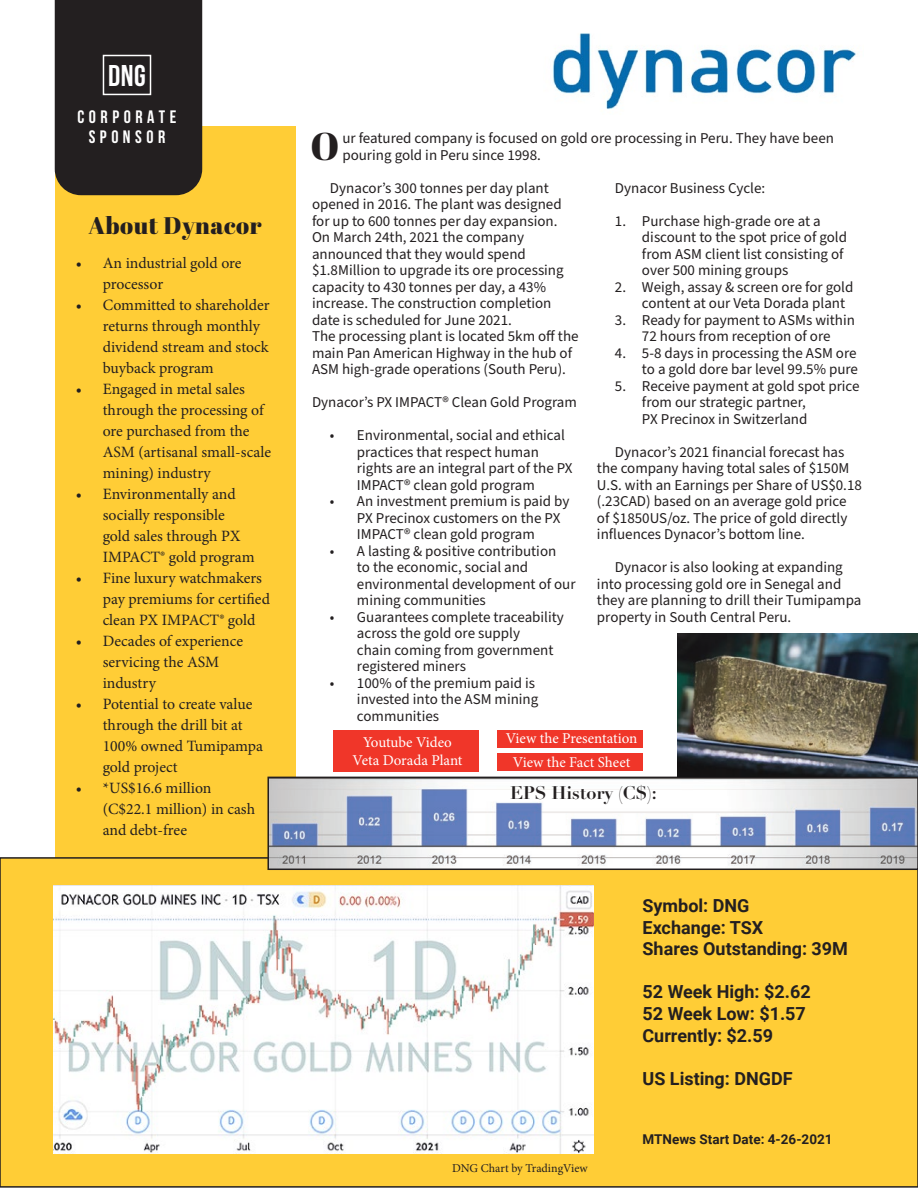
<style>
.page{position:relative;width:918px;height:1188px;background:#fff}
.page>*{position:absolute;margin:0;border:0;box-sizing:border-box;transform-origin:0 0}
.Paragraph___drop_cap{font:38.55px "Abril Fatface";color:#231f20}
.t1{font:700 30px "Bebas Neue";color:#fff}
.Title_2{font:24px "Abril Fatface";letter-spacing:.02em;color:#231f20}
.t2{font:700 18px "Roboto";color:#231f20}
.t3{font:700 18px "Bebas Neue";letter-spacing:.25em;color:#fff}
.t4{font:700 18px "Didot LT Pro";color:#231f20}
.t5{font:15.75px/21px "Minion Pro";color:#231f20}
.Paragraph___tab{font:15px/16.5px "Source Sans Pro";color:#231f20}
.Paragraph___drop_cap-2{font:15px/16.5px "Source Sans Pro";color:#231f20}
.t6{font:15px/18px "Minion Pro";color:#fff;text-align:center}
.t7{font:700 13.5px "Roboto";color:#231f20}
.t8{font:12px "Minion Pro";color:#231f20}
</style>
<div class="page">
<div style="left:55px;top:126px;width:240px;height:1008px;background:#ffcd36"></div>
<div style="left:54px;top:0;width:149px;height:196px;background:#231f20"></div>
<div style="left:103px;top:55px;width:48px;height:40px;border:2px solid #fff"></div>
<img style="left:552px;top:33px;width:304px;height:77px">
<div style="left:0;top:858px;width:918px;height:329px;background:#ffcd36"></div>
<img style="left:54px;top:885px;width:540px;height:268px">
<img style="left:270px;top:780px;width:645px;height:87px">
<div style="left:267px;top:777px;width:651px;height:93px;border:2px solid #231f20"></div>
<img style="left:677px;top:633px;width:241px;height:144px">
<div style="left:497px;top:730px;width:146px;height:18px;background:#f03629"></div>
<div style="left:497px;top:753px;width:146px;height:18px;background:#f03629"></div>
<div style="left:333px;top:730px;width:145px;height:41px;background:#f03629"></div>
<p class="t1" style="left:108px;top:59px;width:39px">DNG</p>
<p class="t3" style="left:78px;top:107px;width:100px">CORPORATE</p>
<p class="t3" style="left:89px;top:127px;width:78px">SPONSOR</p>
<p class="Title_2" style="left:88px;top:209px;width:175px">About Dynacor</p>
<p class="t5" style="left:103px;top:252px;width:140px;text-indent:-27px">• An industrial gold ore processor</p>
<p class="t5" style="left:103px;top:294px;width:168px;text-indent:-27px">• Committed to shareholder returns through monthly dividend stream and stock buyback program</p>
<p class="t5" style="left:103px;top:378px;width:170px;text-indent:-27px">• Engaged in metal sales through the processing of ore purchased from the<br>ASM (artisanal small-scale mining) industry</p>
<p class="t5" style="left:103px;top:483px;width:153px;text-indent:-27px">• Environmentally and socially responsible gold sales through PX<br>IMPACT® gold program</p>
<p class="t5" style="left:103px;top:567px;width:169px;text-indent:-27px">• Fine luxury watchmakers pay premiums for certified clean PX IMPACT® gold</p>
<p class="t5" style="left:103px;top:630px;width:142px;text-indent:-27px">• Decades of experience servicing the ASM industry</p>
<p class="t5" style="left:103px;top:693px;width:162px;text-indent:-27px">• Potential to create value through the drill bit at<br>100% owned Tumipampa gold project</p>
<p class="t5" style="left:103px;top:777px;width:154px;text-indent:-27px">• *US$16.6 million (C$22.1 million) in cash and debt-free</p>
<p class="Paragraph___drop_cap" style="left:310px;top:119px;width:30px">O</p>
<p class="Paragraph___drop_cap-2" style="left:342px;top:130px;width:493px">ur featured company is focused on gold ore processing in Peru. They have been pouring gold in Peru since 1998.</p>
<p class="Paragraph___tab" style="left:312px;top:180px;width:268px;text-indent:18px">Dynacor’s 300 tonnes per day plant opened in 2016. The plant was designed for up to 600 tonnes per day expansion.<br>On March 24th, 2021 the company announced that they would spend $1.8Million to upgrade its ore processing capacity to 430 tonnes per day, a 43% increase. The construction completion date is scheduled for June 2021.<br>The processing plant is located 5km off the main Pan American Highway in the hub of ASM high-grade operations (South Peru).</p>
<p class="Paragraph___tab" style="left:312px;top:394px;width:266px">Dynacor’s PX IMPACT® Clean Gold Program</p>
<p class="Paragraph___tab" style="left:357px;top:427px;width:217px;text-indent:-27px">• Environmental, social and ethical practices that respect human rights are an integral part of the PX<br>IMPACT® clean gold program</p>
<p class="Paragraph___tab" style="left:357px;top:493px;width:214px;text-indent:-27px">• An investment premium is paid by<br>PX Precinox customers on the PX<br>IMPACT® clean gold program</p>
<p class="Paragraph___tab" style="left:357px;top:543px;width:220px;text-indent:-27px">• A lasting &amp; positive contribution<br>to the economic, social and environmental development of our mining communities</p>
<p class="Paragraph___tab" style="left:357px;top:609px;width:208px;text-indent:-27px">• Guarantees complete traceability across the gold ore supply<br>chain coming from government registered miners</p>
<p class="Paragraph___tab" style="left:357px;top:675px;width:183px;text-indent:-27px">• 100% of the premium paid is invested into the ASM mining communities</p>
<p class="Paragraph___tab" style="left:615px;top:180px;width:152px">Dynacor Business Cycle:</p>
<p class="Paragraph___tab" style="left:642px;top:213px;width:207px;text-indent:-27px">1. Purchase high-grade ore at a discount to the spot price of gold from ASM client list consisting of over 500 mining groups</p>
<p class="Paragraph___tab" style="left:642px;top:279px;width:213px;text-indent:-27px">2. Weigh, assay &amp; screen ore for gold content at our Veta Dorada plant</p>
<p class="Paragraph___tab" style="left:615px;top:312px;width:241px;text-align:center">3. Ready for payment to ASMs within<br>72 hours from reception of ore</p>
<p class="Paragraph___tab" style="left:615px;top:345px;width:245px;text-align:right">4. 5-8 days in processing the ASM ore to a gold dore bar level 99.5% pure</p>
<p class="Paragraph___tab" style="left:642px;top:378px;width:219px;text-indent:-27px">5. Receive payment at gold spot price from our strategic partner,<br>PX Precinox in Switzerland</p>
<p class="Paragraph___tab" style="left:597px;top:444px;width:266px;text-indent:18px">Dynacor’s 2021 financial forecast has the company having total sales of $150M U.S. with an Earnings per Share of US$0.18 (.23CAD) based on an average gold price of $1850US/oz. The price of gold directly influences Dynacor’s bottom line.</p>
<p class="Paragraph___tab" style="left:597px;top:559px;width:266px;text-indent:18px">Dynacor is also looking at expanding into processing gold ore in Senegal and they are planning to drill their Tumipampa property in South Central Peru.</p>
<p class="t6" style="left:353px;top:733px;width:111px">Youtube Video<br>Veta Dorada Plant</p>
<p class="t6" style="left:506px;top:730px;width:133px">View the Presentation</p>
<p class="t6" style="left:513px;top:753px;width:119px">View the Fact Sheet</p>
<p class="t4" style="left:510px;top:781px;width:148px">EPS History (C$):</p>
<p class="t2" style="left:643px;top:893px;width:108px">Symbol: DNG</p>
<p class="t2" style="left:643px;top:915px;width:122px">Exchange: TSX</p>
<p class="t2" style="left:643px;top:936px;width:207px">Shares Outstanding: 39M</p>
<p class="t2" style="left:643px;top:979px;width:170px">52 Week High: $2.62</p>
<p class="t2" style="left:643px;top:1001px;width:165px">52 Week Low: $1.57</p>
<p class="t2" style="left:643px;top:1023px;width:132px">Currently: $2.59</p>
<p class="t2" style="left:643px;top:1066px;width:152px">US Listing: DNGDF</p>
<p class="t7" style="left:643px;top:1130px;width:192px">MTNews Start Date: 4-26-2021</p>
<p class="t8" style="left:452px;top:1160px;width:137px">DNG Chart by TradingView</p>
</div>
